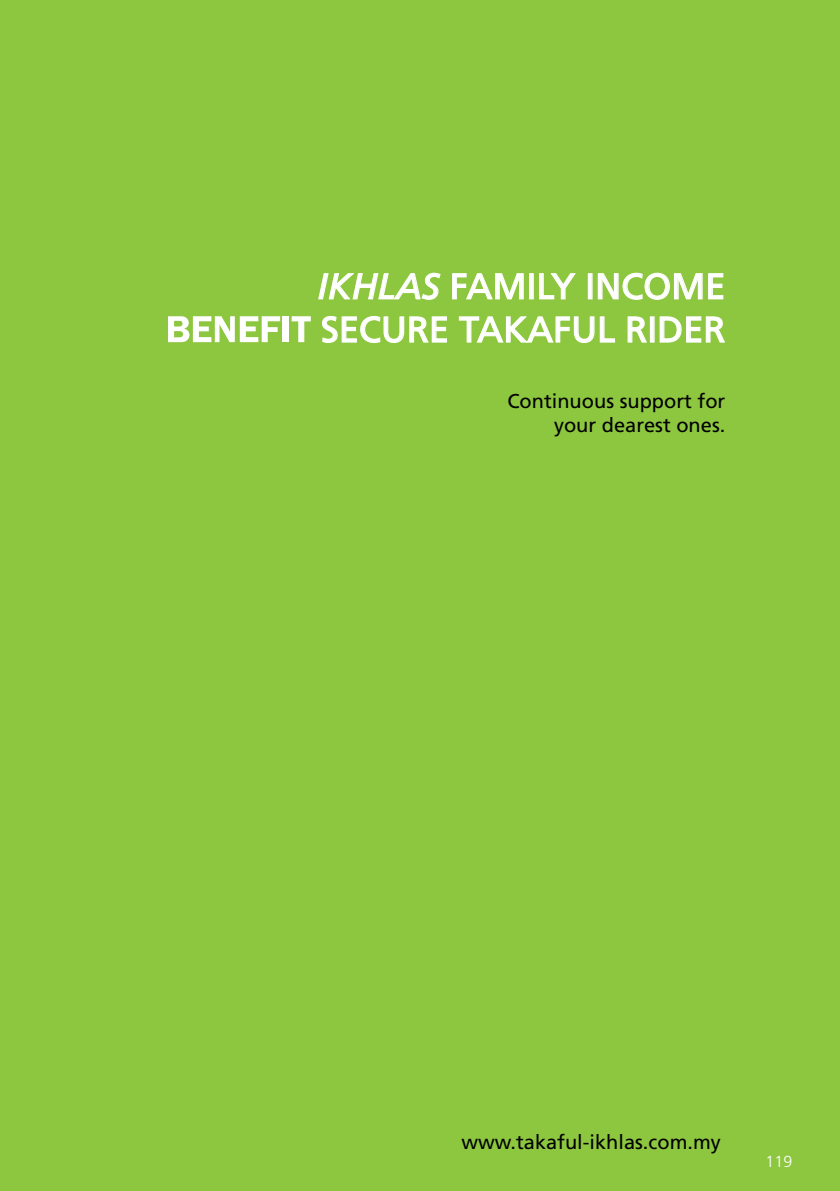
<style>
.page{position:relative;width:840px;height:1191px;background:#fff}
.page>*{position:absolute;margin:0;border:0;box-sizing:border-box;transform-origin:0 0}
.t1{font:60px "Freesia UPC Bold";color:#fff}
.t2{font:36px/43.2px "Frutiger LT Std";color:#fff}
.t3{font:20px/24px "Frutiger LT Std";color:#000;text-align:right}
.t4{font:300 16px "Frutiger LT Std";color:#fff}
.s1{font-style:italic}
</style>
<div class="page">
<div style="left:0;top:0;width:839px;height:1191px;background:#8dc63f"></div>
<svg style="left:318px;top:272px;width:123px;height:28px"></svg>
<svg style="left:452px;top:273px;width:72px;height:27px"></svg>
<div style="left:528px;top:273px;width:5px;height:26px;border:1px solid #fff"></div>
<svg style="left:539px;top:273px;width:37px;height:27px"></svg>
<div style="left:587px;top:273px;width:5px;height:26px;border:1px solid #fff"></div>
<svg style="left:597px;top:272px;width:126px;height:28px"></svg>
<svg style="left:322px;top:315px;width:125px;height:28px"></svg>
<svg style="left:458px;top:316px;width:157px;height:27px"></svg>
<svg style="left:627px;top:316px;width:20px;height:27px"></svg>
<div style="left:649px;top:316px;width:5px;height:27px;border:1px solid #fff"></div>
<svg style="left:659px;top:316px;width:66px;height:27px"></svg>
<h1 class="t1" style="left:165px;top:286px;width:147px">BENEFIT</h1>
<h2 class="t2" style="left:317px;top:265px;width:409px"><span class="s1">IKHLAS</span> FAMILY INCOME<br>SECURE TAKAFUL RIDER</h2>
<p class="t3" style="left:507px;top:389px;width:219px">Continuous support for your dearest ones.</p>
<p class="t3" style="left:461px;top:1130px;width:260px">www.takaful-ikhlas.com.my</p>
<p class="t4" style="left:765px;top:1152px;width:46px">119119</p>
</div>
